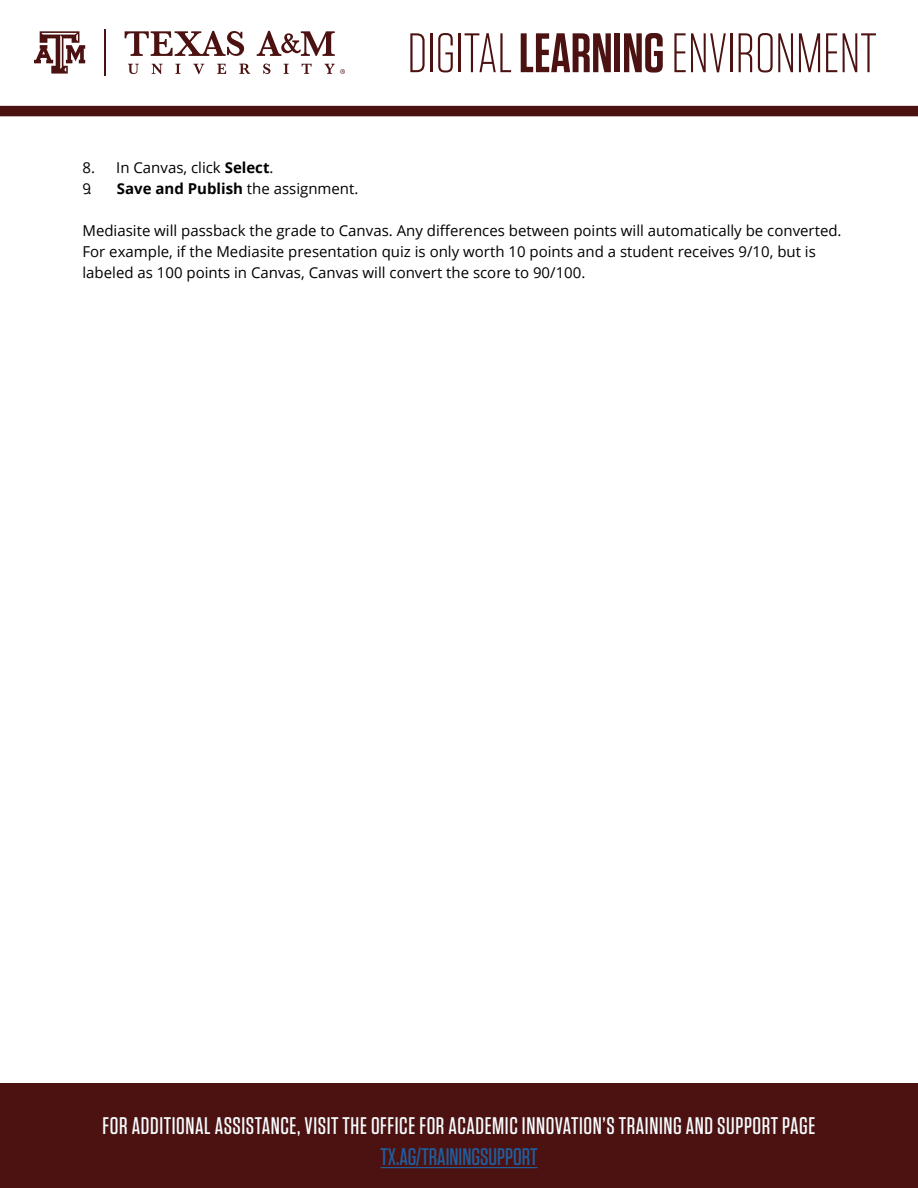
<style>
.page{position:relative;width:918px;height:1188px;background:#fff}
.page>*{position:absolute;margin:0;border:0;box-sizing:border-box;transform-origin:0 0}
.t1{font:300 55.5px "Tungsten";color:#4b1211}
.t2{font:500 24px "Tungsten";letter-spacing:.025em;color:#f7fcfe}
.t3{font:500 24px "Tungsten";color:#215e9e}
.t4{font:15px/21px "Open Sans";color:#000}
.s1{font-weight:600}
.s2{font-weight:700}
</style>
<div class="page">
<hr style="left:105px;top:29px;width:1px;height:47px;background:#4b1211">
<svg style="left:34px;top:31px;width:51px;height:43px"></svg>
<svg style="left:125px;top:31px;width:119px;height:25px"></svg>
<svg style="left:128px;top:64px;width:11px;height:10px"></svg>
<svg style="left:152px;top:64px;width:11px;height:10px"></svg>
<svg style="left:175px;top:64px;width:5px;height:10px"></svg>
<svg style="left:193px;top:64px;width:11px;height:10px"></svg>
<svg style="left:217px;top:64px;width:9px;height:10px"></svg>
<svg style="left:239px;top:64px;width:11px;height:10px"></svg>
<svg style="left:263px;top:64px;width:7px;height:10px"></svg>
<svg style="left:284px;top:64px;width:5px;height:10px"></svg>
<svg style="left:302px;top:64px;width:10px;height:10px"></svg>
<svg style="left:257px;top:31px;width:78px;height:25px"></svg>
<svg style="left:325px;top:64px;width:20px;height:10px"></svg>
<div style="left:0;top:106px;width:918px;height:10px;background:#4b1211"></div>
<div style="left:0;top:1083px;width:918px;height:105px;background:#4b1211"></div>
<hr style="left:381px;top:1167px;width:156px;height:1px;background:#215e9e">
<h1 class="t1" style="left:407px;top:25px;width:471px">DIGITAL <span class="s1">LEARNING</span> ENVIRONMENT</h1>
<p class="t4" style="left:82px;top:157px;width:193px">8. In Canvas, click <span class="s2">Select</span>.</p>
<p class="t4" style="left:82px;top:178px;width:277px">9. <span class="s2">Save and Publish</span> the assignment.</p>
<p class="t4" style="left:82px;top:220px;width:761px">Mediasite will passback the grade to Canvas. Any differences between points will automatically be converted.<br>For example, if the Mediasite presentation quiz is only worth 10 points and a student receives 9/10, but is labeled as 100 points in Canvas, Canvas will convert the score to 90/100.</p>
<h2 class="t2" style="left:103px;top:1113px;width:714px">FOR ADDITIONAL ASSISTANCE, VISIT THE OFFICE FOR ACADEMIC INNOVATION’S TRAINING AND SUPPORT PAGE</h2>
<h2 class="t3" style="left:381px;top:1144px;width:158px">TX.AG/TRAININGSUPPORT</h2>
</div>
